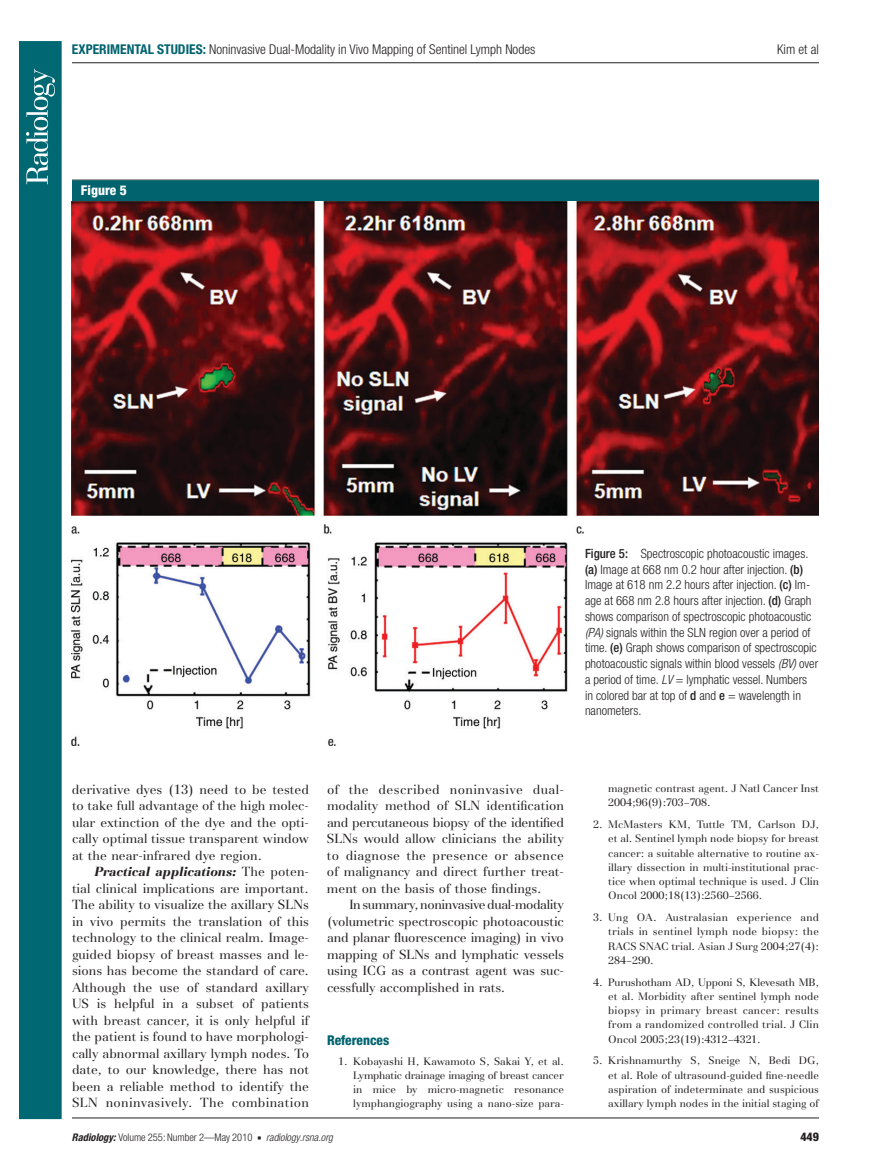
<style>
.page{position:relative;width:891px;height:1175px;background:#fff}
.page>*{position:absolute;margin:0;border:0;box-sizing:border-box;transform-origin:0 0}
.t1{font:300 condensed 13.5px "Helvetica Neue";color:#231f20}
.t2{font:800 condensed 13.5px "Helvetica Neue";color:#00636e}
.t3{font:800 condensed 13.5px "Helvetica Neue";color:#fff}
.t4{font:13.2px/16.5px "AT Basilia";color:#231f20;text-align:justify}
.t5{font:300 condensed 12.75px/15.8px "Helvetica Neue";color:#231f20}
.t6{font:800 condensed 12px "Helvetica Neue";color:#231f20}
.t7{font:10.8px/14.2px "AT Basilia";color:#231f20;text-align:justify}
.t8{font:300 condensed 10.5px "Helvetica Neue";color:#231f20}
.s1{font-weight:700;color:#00636e}
.s2{font-weight:500}
.s3{font-style:italic}
.s4{font-weight:700;font-style:italic}
.s5{font-family:"Universal Newswith Comm Pi";font-weight:400;font-stretch:normal;font-size:6px}
</style>
<div class="page">
<div style="left:19px;top:41px;width:43px;height:1078px;background:#006873;border:2px solid #006873"></div>
<svg style="left:26px;top:69px;width:29px;height:115px"></svg>
<hr style="left:72px;top:1117px;width:747px;height:1px;background:#231f20">
<hr style="left:72px;top:62px;width:747px;height:1px;background:#231f20">
<div style="left:72px;top:180px;width:747px;height:21px;background:#00636e"></div>
<img style="left:72px;top:201px;width:747px;height:544px">
<p class="t1" style="left:72px;top:44px;width:465px"><span class="s1">EXPERIMENTAL STUDIES:</span> Noninvasive Dual-Modality in Vivo Mapping of Sentinel Lymph Nodes</p>
<p class="t1" style="left:777px;top:44px;width:43px">Kim et al</p>
<p class="t3" style="left:81px;top:186px;width:47px">Figure 5</p>
<p class="t5" style="left:585px;top:546px;width:235px"><span class="s2">Figure 5:</span> Spectroscopic photoacoustic images. <span class="s2">(a)</span> Image at 668 nm 0.2 hour after injection. <span class="s2">(b)<br></span>Image at 618 nm 2.2 hours after injection. <span class="s2">(c)</span> Im&shy;age at 668 nm 2.8 hours after injection. <span class="s2">(d)</span> Graph shows comparison of spectroscopic photoacoustic <span class="s3">(PA)</span> signals within the SLN region over a period of time. <span class="s2">(e)</span> Graph shows comparison of spectroscopic photoacoustic signals within blood vessels <span class="s3">(BV)</span> over a period of time. <span class="s3">LV</span> = lymphatic vessel. Numbers in colored bar at top of <span class="s2">d</span> and <span class="s2">e</span> = wavelength in nanometers.</p>
<p class="t4" style="left:72px;top:782px;width:239px">derivative dyes ( 13 ) need to be tested to take full advantage of the high molec&shy;ular extinction of the dye and the opti&shy;cally optimal tissue transparent window at the near-infrared dye region.</p>
<p class="t4" style="left:72px;top:865px;width:239px;text-indent:22px"><span class="s4">Practical applications:</span> The poten&shy;tial clinical implications are important.<br>The ability to visualize the axillary SLNs in vivo permits the translation of this technology to the clinical realm. Image&shy;guided biopsy of breast masses and le&shy;sions has become the standard of care.<br>Although the use of standard axillary US is helpful in a subset of patients with breast cancer, it is only helpful if the patient is found to have morphologi&shy;cally abnormal axillary lymph nodes. To date, to our knowledge, there has not been a reliable method to identify the SLN noninvasively. The combination</p>
<p class="t4" style="left:327px;top:782px;width:239px">of the described noninvasive dual&shy;modality method of SLN identification and percutaneous biopsy of the identified SLNs would allow clinicians the ability to diagnose the presence or absence of malignancy and direct further treat&shy;ment on the basis of those findings.</p>
<p class="t4" style="left:327px;top:898px;width:239px;text-indent:22px">In summary, noninvasive dual-modality (volumetric spectroscopic photoacoustic and planar fluorescence imaging) in vivo mapping of SLNs and lymphatic vessels using ICG as a contrast agent was suc&shy;cessfully accomplished in rats.</p>
<p class="t2" style="left:327px;top:1035px;width:64px">References</p>
<p class="t7" style="left:353px;top:1054px;width:212px;text-indent:-15px">1 . Kobayashi H , Kawamoto S , Sakai Y , et al .<br>Lymphatic drainage imaging of breast cancer in mice by micro-magnetic resonance lymphangiography using a nano-size para-</p>
<p class="t7" style="left:608px;top:782px;width:212px">magnetic contrast agent . J Natl Cancer Inst<br>2004 ; 96 ( 9 ): 703 – 708 .</p>
<p class="t7" style="left:608px;top:818px;width:212px;text-indent:-15px">2 . McMasters KM , Tuttle TM , Carlson DJ , et al . Sentinel lymph node biopsy for breast cancer: a suitable alternative to routine ax&shy;illary dissection in multi-institutional prac&shy;tice when optimal technique is used . J Clin Oncol 2000 ; 18 ( 13 ): 2560 – 2566 .</p>
<p class="t7" style="left:608px;top:911px;width:212px;text-indent:-15px">3 . Ung OA . Australasian experience and trials in sentinel lymph node biopsy: the RACS SNAC trial . Asian J Surg 2004 ; 27 ( 4 ):<br>284 – 290 .</p>
<p class="t7" style="left:608px;top:975px;width:212px;text-indent:-15px">4 . Purushotham AD , Upponi S , Klevesath MB , et al . Morbidity after sentinel lymph node biopsy in primary breast cancer: results from a randomized controlled trial . J Clin Oncol 2005 ; 23 ( 19 ): 4312 – 4321 .</p>
<p class="t7" style="left:608px;top:1054px;width:212px;text-indent:-15px">5 . Krishnamurthy S , Sneige N , Bedi DG , et al . Role of ultrasound-guided fine-needle aspiration of indeterminate and suspicious axillary lymph nodes in the initial staging of</p>
<p class="t8" style="left:72px;top:1133px;width:262px"><span class="s4">Radiology:</span> Volume 255: Number 2—May 2010 <span class="s5">n</span> <span class="s3">radiology.rsna.org</span></p>
<p class="t6" style="left:801px;top:1132px;width:20px">449</p>
</div>
